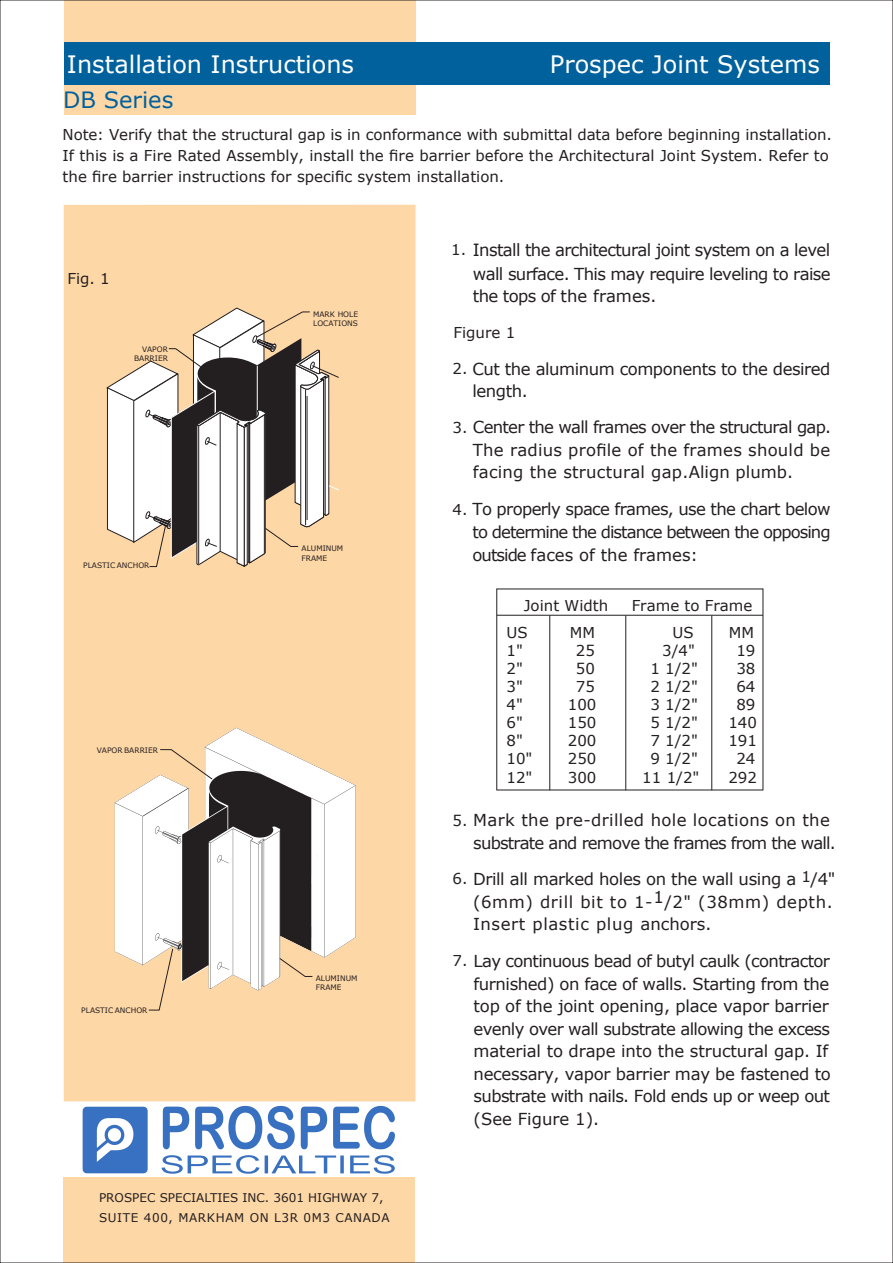
<style>
.page{position:relative;width:893px;height:1263px;background:#fff}
.page>*{position:absolute;margin:0;border:0;box-sizing:border-box;transform-origin:0 0}
.t1{font:24px "Verdana";color:#fff}
.t2{font:22.5px "Verdana";color:#01619d}
.t3{font:16.8px "Verdana";letter-spacing:-.04em;color:#231f20}
.t4{font:16.5px/22.5px "Verdana";letter-spacing:-.025em;color:#231f20}
.t5{font:16.5px/22.5px "Verdana";color:#231f20}
.t6{font:16.5px/22.5px "Verdana";letter-spacing:-.05em;color:#231f20}
.t7{font:15px/21px "Verdana";color:#231f20}
.t8{font:12px/19.5px "Verdana";color:#231f20}
.t9{font:7.5px/9.1px "Verdana";color:#231f20}
.s1{font-size:16.8px}
.s2{font-size:15px}
</style>
<div class="page">
<div style="left:64px;top:205px;width:352px;height:896px;background:#fed7a6"></div>
<div style="left:64px;top:0;width:351px;height:114px;background:#fed7a6"></div>
<div style="left:64px;top:1177px;width:351px;height:86px;background:#fed7a6"></div>
<div style="left:64px;top:42px;width:765px;height:43px;background:#01619d"></div>
<svg style="left:106px;top:308px;width:233px;height:259px"></svg>
<hr style="left:497px;top:615px;width:266px;height:1px;background:#231f20">
<hr style="left:497px;top:790px;width:266px;height:1px;background:#231f20">
<hr style="left:497px;top:589px;width:266px;height:1px;background:#231f20">
<hr style="left:763px;top:588px;width:1px;height:202px;background:#231f20">
<hr style="left:496px;top:588px;width:1px;height:202px;background:#231f20">
<hr style="left:549px;top:615px;width:1px;height:175px;background:#231f20">
<hr style="left:625px;top:615px;width:1px;height:175px;background:#231f20">
<hr style="left:711px;top:615px;width:1px;height:175px;background:#231f20">
<img style="left:82px;top:1105px;width:313px;height:69px">
<img style="left:114px;top:727px;width:242px;height:264px">
<svg style="left:280px;top:958px;width:32px;height:19px"></svg>
<svg style="left:160px;top:749px;width:53px;height:31px"></svg>
<svg style="left:149px;top:944px;width:33px;height:66px"></svg>
<p class="t1" style="left:67px;top:49px;width:289px">Installation Instructions</p>
<p class="t1" style="left:550px;top:49px;width:271px">Prospec Joint Systems</p>
<h2 class="t2" style="left:63px;top:86px;width:112px">DB Series</h2>
<p class="t7" style="left:63px;top:123px;width:771px">Note: Verify that the structural gap is in conformance with submittal data before beginning installation.<br>If this is a Fire Rated Assembly, install the fire barrier before the Architectural Joint System. Refer to the fire barrier instructions for specific system installation.</p>
<p class="t7" style="left:68px;top:267px;width:44px">Fig. 1</p>
<p class="t9" style="left:134px;top:344px;width:35px;text-align:right">VAPOR<br>BARRIER</p>
<p class="t9" style="left:83px;top:561px;width:68px">PLASTIC ANCHOR</p>
<p class="t9" style="left:97px;top:745px;width:63px">VAPOR BARRIER</p>
<p class="t9" style="left:81px;top:1005px;width:68px">PLASTIC ANCHOR</p>
<p class="t9" style="left:313px;top:309px;width:46px">MARK HOLE<br>LOCATIONS</p>
<p class="t9" style="left:302px;top:543px;width:43px;line-height:10.1px">ALUMINUM<br>FRAME</p>
<p class="t9" style="left:316px;top:973px;width:43px">ALUMINUM<br>FRAME</p>
<p class="t8" style="left:99px;top:1188px;width:292px">PROSPEC SPECIALTIES INC. 3601 HIGHWAY 7,<br>SUITE 400, MARKHAM ON L3R 0M3 CANADA</p>
<p class="t3" style="left:473px;top:239px;width:359px">Install the architectural joint system on a level</p>
<p class="t4" style="left:473px;top:262px;width:359px"><span class="s1">wall</span> surface. This may require leveling to raise the tops of the frames.</p>
<p class="t7" style="left:453px;top:322px;width:63px">Figure 1</p>
<p class="t4" style="left:472px;top:357px;width:359px;text-indent:-20px"><span class="s2">2.</span> Cut the aluminum components to the desired length.</p>
<p class="t4" style="left:473px;top:416px;width:360px;text-align:justify;text-indent:-20px"><span class="s2">3.</span> Center the wall frames over the structural gap.<br>The radius profile of the frames should be facing the structural gap.Align plumb.</p>
<p class="t4" style="left:473px;top:498px;width:360px;text-align:justify;text-indent:-20px"><span class="s2">4.</span> To properly space frames, use the chart below to determine the distance between the opposing outside faces of the frames:</p>
<p class="t7" style="left:451px;top:239px;width:16px">1.</p>
<p class="t7" style="left:524px;top:594px;width:86px">Joint Width</p>
<p class="t7" style="left:632px;top:594px;width:122px">Frame to Frame</p>
<p class="t7" style="left:506px;top:622px;width:23px">US</p>
<p class="t7" style="left:570px;top:622px;width:27px">MM</p>
<p class="t7" style="left:672px;top:622px;width:23px">US</p>
<p class="t7" style="left:729px;top:622px;width:27px">MM</p>
<p class="t7" style="left:506px;top:640px;width:18px">1"</p>
<p class="t7" style="left:576px;top:640px;width:21px">25</p>
<p class="t7" style="left:662px;top:640px;width:34px">3/4"</p>
<p class="t7" style="left:736px;top:640px;width:21px">19</p>
<p class="t7" style="left:506px;top:658px;width:18px">2"</p>
<p class="t7" style="left:576px;top:658px;width:21px">50</p>
<p class="t7" style="left:650px;top:658px;width:49px">1 1/2"</p>
<p class="t7" style="left:736px;top:658px;width:21px">38</p>
<p class="t7" style="left:506px;top:676px;width:18px">3"</p>
<p class="t7" style="left:576px;top:676px;width:21px">75</p>
<p class="t7" style="left:650px;top:676px;width:49px">2 1/2"</p>
<p class="t7" style="left:736px;top:676px;width:21px">64</p>
<p class="t7" style="left:506px;top:694px;width:18px">4"</p>
<p class="t7" style="left:568px;top:694px;width:30px">100</p>
<p class="t7" style="left:650px;top:694px;width:49px">3 1/2"</p>
<p class="t7" style="left:736px;top:694px;width:21px">89</p>
<p class="t7" style="left:506px;top:712px;width:18px">6"</p>
<p class="t7" style="left:568px;top:712px;width:30px">150</p>
<p class="t7" style="left:650px;top:712px;width:49px">5 1/2"</p>
<p class="t7" style="left:728px;top:712px;width:30px">140</p>
<p class="t7" style="left:506px;top:730px;width:18px">8"</p>
<p class="t7" style="left:568px;top:730px;width:30px">200</p>
<p class="t7" style="left:650px;top:730px;width:49px">7 1/2"</p>
<p class="t7" style="left:728px;top:730px;width:30px">191</p>
<p class="t7" style="left:506px;top:748px;width:27px">10"</p>
<p class="t7" style="left:568px;top:748px;width:30px">250</p>
<p class="t7" style="left:650px;top:748px;width:49px">9 1/2"</p>
<p class="t7" style="left:736px;top:748px;width:21px">24</p>
<p class="t7" style="left:506px;top:766px;width:27px">12"</p>
<p class="t7" style="left:568px;top:766px;width:30px">300</p>
<p class="t7" style="left:642px;top:766px;width:59px">11 1/2"</p>
<p class="t7" style="left:728px;top:766px;width:30px">292</p>
<p class="t6" style="left:473px;top:809px;width:364px;text-indent:-21px"><span class="s2">5.</span> Mark the pre-drilled hole locations on the substrate and remove the frames from the wall.</p>
<p class="t5" style="left:473px;top:867px;width:364px;text-indent:-21px"><span class="s2">6.</span> Drill all marked holes on the wall using a <sup>1</sup>/4" (6mm) drill bit to 1-1/2" (38mm) depth.<br>Insert plastic plug anchors.</p>
<p class="t4" style="left:474px;top:949px;width:359px;text-indent:-21px"><span class="s2">7.</span> Lay continuous bead of butyl caulk (contractor furnished) on face of walls. Starting from the top of the joint opening, place vapor barrier evenly over wall substrate allowing the excess material to drape into the structural gap. If necessary, vapor barrier may be fastened to substrate with nails. Fold ends up or weep out (See Figure 1).</p>
</div>
